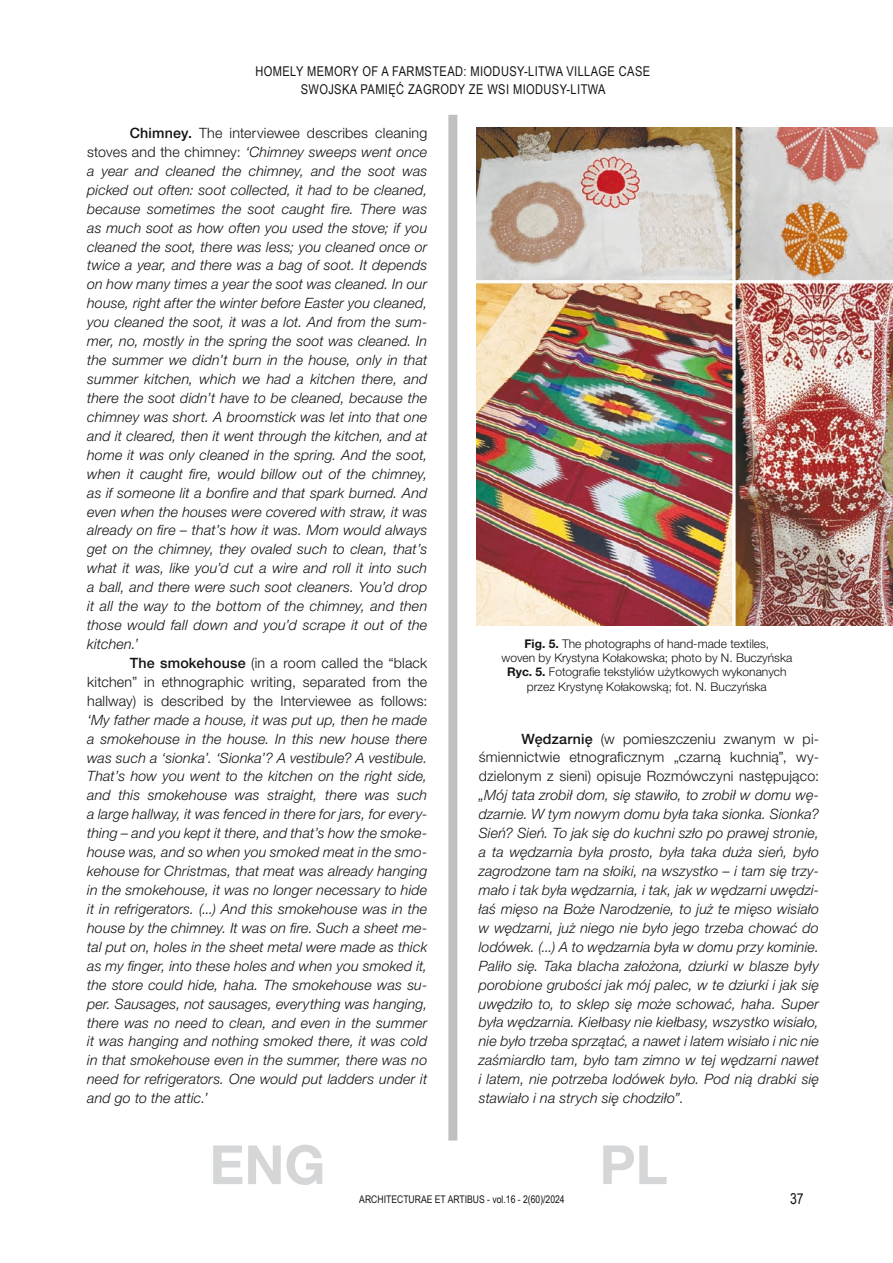
<style>
.page{position:relative;width:893px;height:1263px;background:#fff}
.page>*{position:absolute;margin:0;border:0;box-sizing:border-box;transform-origin:0 0}
.t1{font:700 54px "Helvetica Neue LT Pro";color:#d5d6d7}
.t2{font:15px "Arial Narrow";color:#141314}
.t3{font:italic 300 14.25px/18.9px "Helvetica Neue LT Pro";letter-spacing:.01em;color:#141314;text-align:justify}
.t4{font:300 14.25px/18.9px "Helvetica Neue LT Pro";letter-spacing:.015em;color:#141314;text-align:justify}
.t5{font:13.5px/17.7px "Arial Narrow";letter-spacing:.03em;color:#141314;text-align:center}
.t6{font:300 12px/14.4px "Helvetica Neue LT Pro";color:#141314;text-align:center}
.t7{font:10.5px "Arial Narrow";color:#141314}
.s1{font-weight:500;font-style:normal}
.s2{font-style:normal}
.s3{font-weight:500}
.s4{font-weight:700}
</style>
<div class="page">
<img style="left:476px;top:128px;width:417px;height:498px">
<div style="left:448px;top:115px;width:9px;height:1025px;background:#bfc0c2"></div>
<p class="t5" style="left:255px;top:62px;width:396px">HOMELY MEMORY OF A FARMSTEAD: MIODUSY-LITWA VILLAGE CASE<br>SWOJSKA PAMIĘĆ ZAGRODY ZE WSI MIODUSY-LITWA</p>
<p class="t3" style="left:87px;top:123px;width:342px;text-indent:43px"><span class="s1">Chimney.</span> <span class="s2">The interviewee describes cleaning stoves and the chimney:</span> ‘Chimney sweeps went once a year and cleaned the chimney, and the soot was picked out often: soot collected, it had to be cleaned, because sometimes the soot caught fire. There was as much soot as how often you used the stove; if you cleaned the soot, there was less; you cleaned once or twice a year, and there was a bag of soot. It depends on how many times a year the soot was cleaned. In our house, right after the winter before Easter you cleaned, you cleaned the soot, it was a lot. And from the sum&shy;mer, no, mostly in the spring the soot was cleaned. In the summer we didn’t burn in the house, only in that summer kitchen, which we had a kitchen there, and there the soot didn’t have to be cleaned, because the chimney was short. A broomstick was let into that one and it cleared, then it went through the kitchen, and at home it was only cleaned in the spring. And the soot, when it caught fire, would billow out of the chimney, as if someone lit a bonfire and that spark burned. And even when the houses were covered with straw, it was already on fire – that’s how it was. Mom would always get on the chimney, they ovaled such to clean, that’s what it was, like you’d cut a wire and roll it into such a ball, and there were such soot cleaners. You’d drop it all the way to the bottom of the chimney, and then those would fall down and you’d scrape it out of the kitchen.’</p>
<p class="t4" style="left:87px;top:653px;width:342px;text-indent:43px"><span class="s3">The smokehouse</span> (in a room called the “black kitchen” in ethnographic writing, separated from the hallway) is described by the Interviewee as follows:</p>
<p class="t3" style="left:87px;top:710px;width:342px">‘My father made a house, it was put up, then he made a smokehouse in the house. In this new house there was such a ‘sionka’. ‘Sionka’? A vestibule? A vestibule.<br>That’s how you went to the kitchen on the right side, and this smokehouse was straight, there was such a large hallway, it was fenced in there for jars, for every&shy;thing – and you kept it there, and that’s how the smoke&shy;house was, and so when you smoked meat in the smo&shy;kehouse for Christmas, that meat was already hanging in the smokehouse, it was no longer necessary to hide it in refrigerators. (...) And this smokehouse was in the house by the chimney. It was on fire. Such a sheet me&shy;tal put on, holes in the sheet metal were made as thick as my finger, into these holes and when you smoked it, the store could hide, haha. The smokehouse was su&shy;per. Sausages, not sausages, everything was hanging, there was no need to clean, and even in the summer it was hanging and nothing smoked there, it was cold in that smokehouse even in the summer, there was no need for refrigerators. One would put ladders under it and go to the attic.’</p>
<p class="t6" style="left:501px;top:636px;width:292px"><span class="s4">Fig. 5.</span> The photographs of hand-made textiles,<br>woven by Krystyna Kołakowska; photo by N. Buczyńska <span class="s4">Ryc. 5.</span> Fotografie tekstyliów użytkowych wykonanych przez Krystynę Kołakowską; fot. N. Buczyńska</p>
<p class="t4" style="left:479px;top:729px;width:342px;text-indent:43px"><span class="s3">Wędzarnię</span> (w pomieszczeniu zwanym w pi&shy;śmiennictwie etnograficznym „czarną kuchnią”, wy&shy;dzielonym z sieni) opisuje Rozmówczyni następująco:</p>
<p class="t3" style="left:479px;top:786px;width:342px">„Mój tata zrobił dom, się stawiło, to zrobił w domu wę&shy;dzarnie. W tym nowym domu była taka sionka. Sionka?<br>Sień? Sień. To jak się do kuchni szło po prawej stronie, a ta wędzarnia była prosto, była taka duża sień, było zagrodzone tam na słoiki, na wszystko – i tam się trzy&shy;mało i tak była wędzarnia, i tak, jak w wędzarni uwędzi&shy;łaś mięso na Boże Narodzenie, to już te mięso wisiało w wędzarni, już niego nie było jego trzeba chować do lodówek. (...) A to wędzarnia była w domu przy kominie.<br>Paliło się. Taka blacha założona, dziurki w blasze były porobione grubości jak mój palec, w te dziurki i jak się uwędziło to, to sklep się może schować, haha. Super była wędzarnia. Kiełbasy nie kiełbasy, wszystko wisiało, nie było trzeba sprzątać, a nawet i latem wisiało i nic nie zaśmiardło tam, było tam zimno w tej wędzarni nawet i latem, nie potrzeba lodówek było. Pod nią drabki się stawiało i na strych się chodziło”<span class="s2">.</span></p>
<h1 class="t1" style="left:209px;top:1131px;width:117px">ENG</h1>
<h1 class="t1" style="left:600px;top:1131px;width:70px">PL</h1>
<p class="t7" style="left:359px;top:1192px;width:207px">ARCHITECTURAE ET ARTIBUS - vol.16 - 2(60)/2024</p>
<p class="t2" style="left:790px;top:1187px;width:15px">37</p>
</div>
